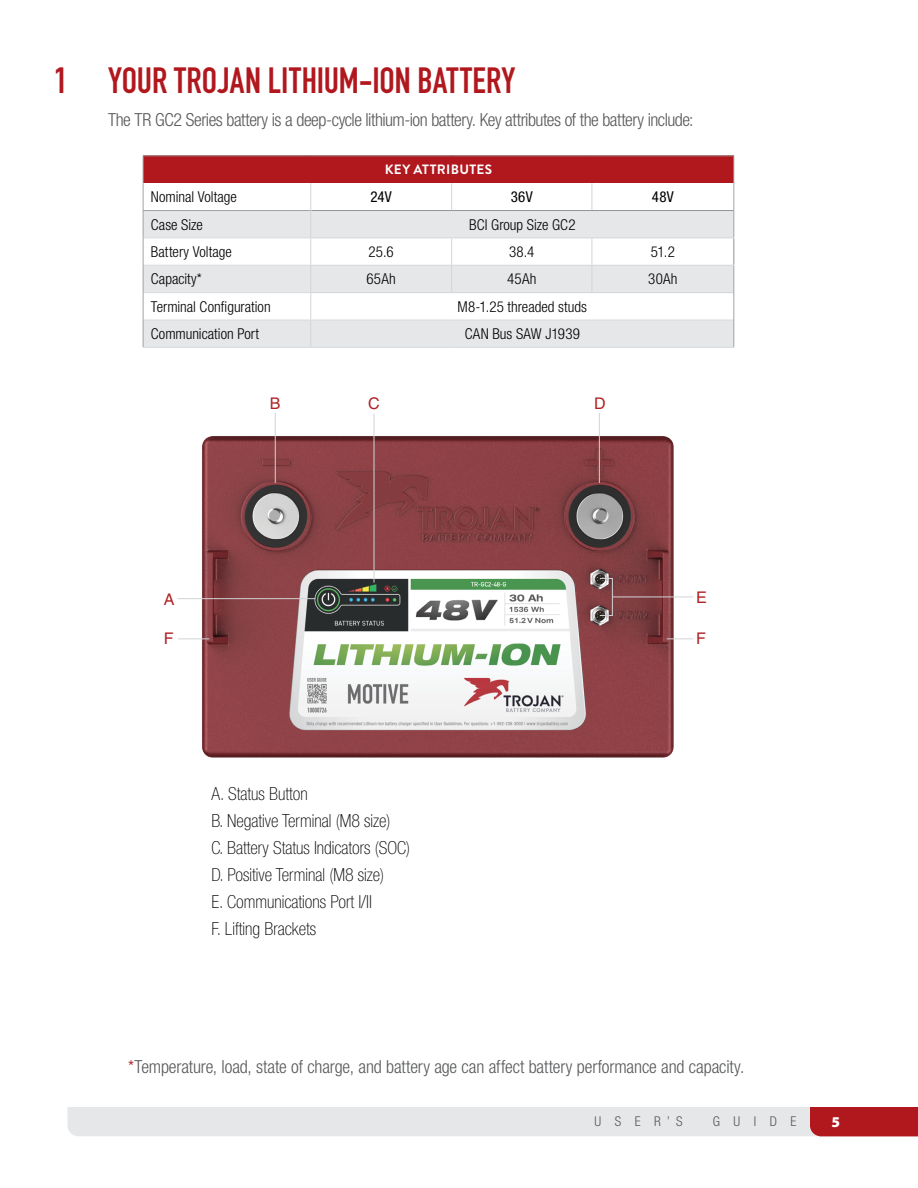
<style>
.page{position:relative;width:918px;height:1188px;background:#fff}
.page>*{position:absolute;margin:0;border:0;box-sizing:border-box;transform-origin:0 0}
.TLB_Title{font:700 36px "DIN Condensed";color:#b1181e}
.t1{font:100 condensed 18px "Helvetica Neue LT Std";color:#000}
.Body_Text{font:300 condensed 18px "Helvetica Neue LT Std";letter-spacing:-.025em;color:#58595b}
.Body_Bullet{font:300 condensed 18px "Helvetica Neue LT Std";letter-spacing:-.01em;color:#58595b}
.t2{font:16.05px "Helvetica LT Std";color:#af2225}
.Body_Copy{font:300 condensed 15px "Helvetica Neue LT Std";color:#000}
.Body_Bullet-2{font:300 condensed 15px "Helvetica Neue LT Std";letter-spacing:.005em;color:#000}
.Body_Bullet-3{font:condensed 15px "Helvetica Neue LT Std";letter-spacing:.015em;color:#000}
.t3{font:900 15px "Myriad Pro";color:#fff}
.Body_Copy-2{font:700 13.5px "Brandon Grotesque";letter-spacing:.025em;color:#fff}
.t4{font:300 condensed 13.5px "Helvetica Neue LT Std";letter-spacing:1em;color:#58595b}
.s1{color:#b1181e}
</style>
<div class="page">
<svg style="left:68px;top:1107px;width:850px;height:29px;background:#dfccce"></svg>
<div style="left:143px;top:156px;width:591px;height:27px;background:#b1181e"></div>
<svg style="left:144px;top:211px;width:590px;height:107px;fill:#e6e7e8"></svg>
<hr style="left:143px;top:237px;width:167px;height:1px;background:#d9dade">
<hr style="left:143px;top:265px;width:167px;height:1px;background:#d9dade">
<hr style="left:143px;top:292px;width:167px;height:1px;background:#d9dade">
<svg style="left:451px;top:183px;width:1px;height:27px"></svg>
<svg style="left:591px;top:183px;width:1px;height:27px"></svg>
<hr style="left:310px;top:237px;width:142px;height:1px;background:#d4d5d9">
<svg style="left:310px;top:183px;width:1px;height:135px"></svg>
<hr style="left:452px;top:237px;width:140px;height:1px;background:#d4d5d9">
<svg style="left:451px;top:238px;width:1px;height:54px"></svg>
<hr style="left:592px;top:237px;width:142px;height:1px;background:#d4d5d9">
<svg style="left:591px;top:238px;width:1px;height:54px"></svg>
<hr style="left:310px;top:265px;width:142px;height:1px;background:#d4d5d9">
<hr style="left:452px;top:265px;width:140px;height:1px;background:#d4d5d9">
<hr style="left:592px;top:265px;width:142px;height:1px;background:#d4d5d9">
<hr style="left:310px;top:292px;width:142px;height:1px;background:#d4d5d9">
<hr style="left:452px;top:292px;width:140px;height:1px;background:#d4d5d9">
<hr style="left:592px;top:292px;width:142px;height:1px;background:#d4d5d9">
<hr style="left:143px;top:210px;width:167px;height:1px;background:#a1a2a3">
<hr style="left:311px;top:210px;width:141px;height:1px;background:#949596">
<hr style="left:452px;top:210px;width:140px;height:1px;background:#949596">
<hr style="left:592px;top:210px;width:142px;height:1px;background:#949596">
<hr style="left:143px;top:156px;width:168px;height:1px;background:#a1a2a3">
<hr style="left:311px;top:156px;width:141px;height:1px;background:#a1a2a3">
<hr style="left:452px;top:156px;width:140px;height:1px;background:#a1a2a3">
<hr style="left:592px;top:156px;width:142px;height:1px;background:#a1a2a3">
<svg style="left:143px;top:156px;width:1px;height:162px"></svg>
<svg style="left:734px;top:156px;width:1px;height:162px"></svg>
<img style="left:142px;top:318px;width:593px;height:440px">
<hr style="left:374px;top:413px;width:1px;height:170px;background:#d1d3d4">
<hr style="left:612px;top:596px;width:81px;height:1px;background:#d1d3d4">
<svg style="left:667px;top:638px;width:26px;height:1px"></svg>
<hr style="left:178px;top:638px;width:31px;height:1px;background:#d1d3d4">
<hr style="left:178px;top:598px;width:137px;height:1px;background:#d1d3d4">
<hr style="left:275px;top:413px;width:1px;height:70px;background:#d1d3d4">
<hr style="left:599px;top:413px;width:1px;height:70px;background:#d1d3d4">
<div style="left:600px;top:578px;width:13px;height:38px;border:1px solid #d1d3d4"></div>
<p class="TLB_Title" style="left:54px;top:56px;width:463px">1 YOUR TROJAN LITHIUM-ION BATTERY</p>
<p class="Body_Text" style="left:108px;top:109px;width:587px">The TR GC2 Series battery is a deep-cycle lithium-ion battery. Key attributes of the battery include:</p>
<p class="Body_Copy-2" style="left:385px;top:160px;width:109px">KEY ATTRIBUTES</p>
<p class="Body_Copy" style="left:151px;top:188px;width:87px">Nominal Voltage</p>
<p class="Body_Bullet-3" style="left:371px;top:188px;width:23px">24V</p>
<p class="Body_Bullet-3" style="left:511px;top:188px;width:23px">36V</p>
<p class="Body_Bullet-3" style="left:652px;top:188px;width:23px">48V</p>
<p class="Body_Copy" style="left:151px;top:216px;width:53px">Case Size</p>
<p class="Body_Bullet-2" style="left:469px;top:216px;width:108px">BCI Group Size GC2</p>
<p class="Body_Copy" style="left:151px;top:243px;width:82px">Battery Voltage</p>
<p class="Body_Bullet-2" style="left:369px;top:243px;width:27px">25.6</p>
<p class="Body_Bullet-2" style="left:509px;top:243px;width:27px">38.4</p>
<p class="Body_Bullet-2" style="left:651px;top:243px;width:26px">51.2</p>
<p class="Body_Copy" style="left:151px;top:270px;width:53px">Capacity*</p>
<p class="Body_Bullet-2" style="left:367px;top:270px;width:31px">65Ah</p>
<p class="Body_Bullet-2" style="left:507px;top:270px;width:31px">45Ah</p>
<p class="Body_Bullet-2" style="left:648px;top:270px;width:31px">30Ah</p>
<p class="Body_Copy" style="left:151px;top:298px;width:121px">Terminal Configuration</p>
<p class="Body_Bullet-2" style="left:458px;top:298px;width:131px">M8-1.25 threaded studs</p>
<p class="Body_Copy" style="left:151px;top:325px;width:110px">Communication Port</p>
<p class="Body_Bullet-2" style="left:465px;top:325px;width:117px">CAN Bus SAW J1939</p>
<p class="t2" style="left:164px;top:590px;width:12px">A</p>
<p class="t2" style="left:270px;top:394px;width:12px">B</p>
<p class="t2" style="left:368px;top:394px;width:13px">C</p>
<p class="t2" style="left:594px;top:394px;width:13px">D</p>
<p class="t2" style="left:696px;top:588px;width:12px">E</p>
<p class="t2" style="left:164px;top:629px;width:11px">F</p>
<p class="t2" style="left:696px;top:629px;width:11px">F</p>
<p class="t1" style="left:211px;top:784px;width:98px">A. Status Button</p>
<p class="t1" style="left:211px;top:811px;width:181px">B. Negative Terminal (M8 size)</p>
<p class="t1" style="left:211px;top:838px;width:200px">C. Battery Status Indicators (SOC)</p>
<p class="t1" style="left:211px;top:865px;width:174px">D. Positive Terminal (M8 size)</p>
<p class="t1" style="left:211px;top:892px;width:162px">E. Communications Port I/II</p>
<p class="t1" style="left:211px;top:919px;width:106px">F. Lifting Brackets</p>
<p class="Body_Bullet" style="left:128px;top:1057px;width:618px"><span class="s1">*</span>Temperature, load, state of charge, and battery age can affect battery performance and capacity.</p>
<p class="t4" style="left:594px;top:1114px;width:90px">USER’S</p>
<p class="t4" style="left:713px;top:1114px;width:85px">GUIDE</p>
<p class="t3" style="left:832px;top:1112px;width:10px">5</p>
</div>
